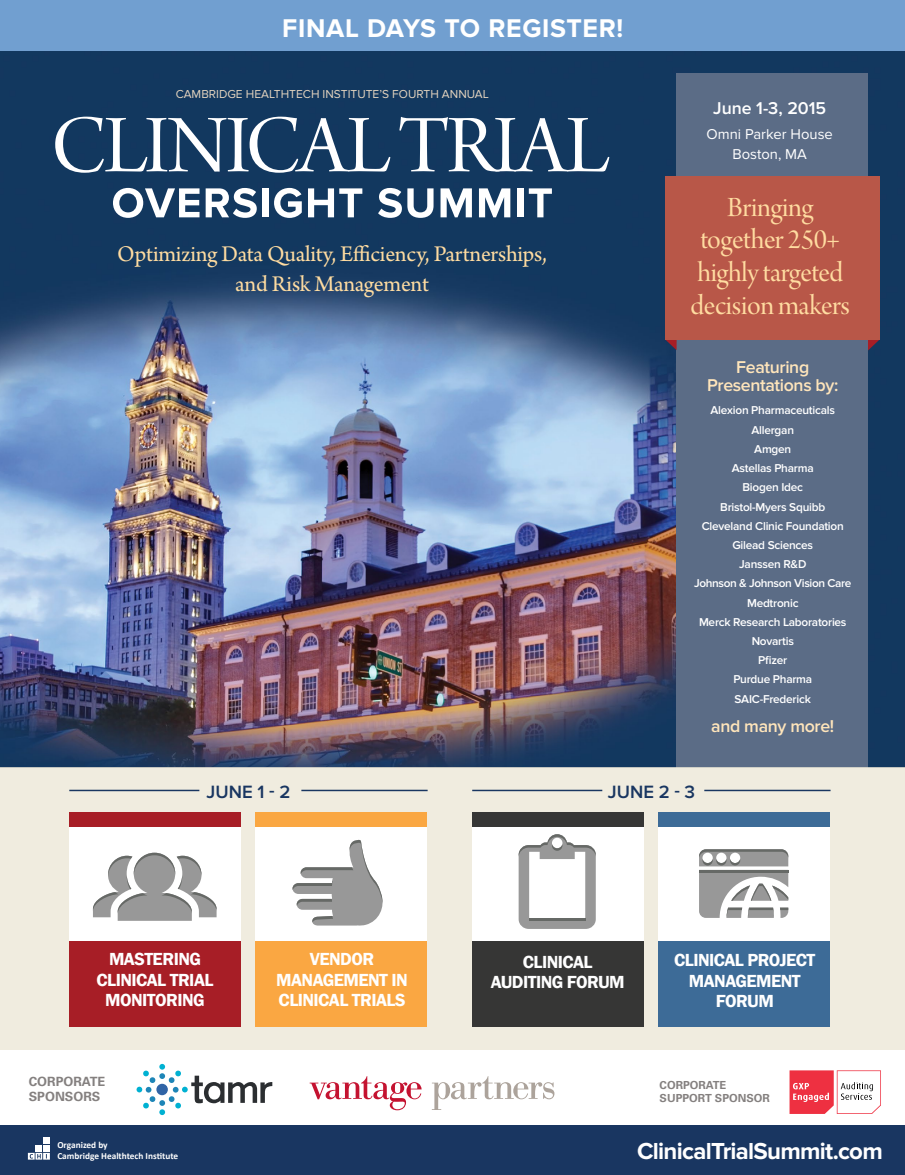
<style>
.page{position:relative;width:905px;height:1175px;background:#fff}
.page>*{position:absolute;margin:0;border:0;box-sizing:border-box;transform-origin:0 0}
.t1{font:29.55px/32.5px "Arno Pro Display";letter-spacing:-.01em;color:#ffdca1;text-align:center}
.t2{font:700 26.55px "Proxima Nova";letter-spacing:.025em;color:#fff}
.t3{font:700 24px "Proxima Nova";letter-spacing:-.03em;color:#fff}
.t4{font:23.7px/29.5px "Arno Pro";letter-spacing:-.01em;color:#ffdca1;text-align:center}
.t5{font:600 18.45px "Proxima Nova";color:#193661}
.t6{font:600 18px/20.5px "Franklin Gothic";letter-spacing:-.03em;color:#fff;text-align:center}
.t7{font:600 17.7px/17.7px "Proxima Nova";letter-spacing:-.02em;color:#ffe5bb;text-align:center}
.t8{font:600 17.7px "Proxima Nova";color:#fff}
.t9{font:14.85px/19.5px "Proxima Nova";color:#fff;text-align:center}
.t10{font:700 12.75px/15.3px "Univers LT Std";color:#84807f}
.t11{font:12px "Proxima Nova";color:#e4d4bf}
.t12{font:600 11.85px/19.2px "Proxima Nova";letter-spacing:-.02em;color:#fff;text-align:center}
.t13{font:700 11.1px/13.4px "Univers LT Std";color:#84807f}
.t14{font:700 9.3px/11.1px "Calibri";color:#fff}
</style>
<div class="page">
<img style="left:0;top:51px;width:904px;height:716px">
<div style="left:0;top:1125px;width:904px;height:49px;background:#193661"></div>
<div style="left:43px;top:1137px;width:7px;height:7px;background:#fff"></div>
<svg style="left:28px;top:1145px;width:22px;height:14px"></svg>
<svg style="left:55px;top:117px;width:335px;height:56px"></svg>
<svg style="left:399px;top:117px;width:210px;height:55px"></svg>
<svg style="left:113px;top:188px;width:86px;height:30px"></svg>
<svg style="left:206px;top:188px;width:51px;height:30px"></svg>
<div style="left:262px;top:188px;width:6px;height:29px;background:#fff"></div>
<svg style="left:274px;top:188px;width:28px;height:30px"></svg>
<svg style="left:308px;top:188px;width:54px;height:29px"></svg>
<svg style="left:378px;top:188px;width:55px;height:30px"></svg>
<svg style="left:440px;top:188px;width:32px;height:29px"></svg>
<svg style="left:479px;top:188px;width:31px;height:29px"></svg>
<div style="left:517px;top:188px;width:6px;height:29px;background:#fff"></div>
<svg style="left:529px;top:188px;width:23px;height:29px"></svg>
<div style="left:0;top:0;width:904px;height:51px;background:#719fd0"></div>
<svg style="left:867px;top:339px;width:12px;height:11px"></svg>
<div style="left:676px;top:74px;width:191px;height:693px;background:#5b6c86"></div>
<svg style="left:665px;top:339px;width:11px;height:11px"></svg>
<div style="left:665px;top:176px;width:214px;height:163px;background:#b85748"></div>
<div style="left:0;top:767px;width:904px;height:283px;background:#f0ecdf"></div>
<div style="left:69px;top:941px;width:172px;height:85px;background:#a71e26"></div>
<div style="left:69px;top:812px;width:172px;height:15px;background:#a71e26"></div>
<div style="left:69px;top:827px;width:172px;height:114px;background:#fff"></div>
<div style="left:255px;top:941px;width:172px;height:85px;background:#faa742"></div>
<div style="left:255px;top:812px;width:172px;height:15px;background:#faa742"></div>
<div style="left:255px;top:827px;width:172px;height:114px;background:#fff"></div>
<hr style="left:69px;top:789px;width:130px;height:2px;background:#193661">
<hr style="left:301px;top:789px;width:126px;height:2px;background:#193661">
<svg style="left:93px;top:852px;width:123px;height:68px"></svg>
<svg style="left:292px;top:839px;width:91px;height:86px"></svg>
<div style="left:472px;top:941px;width:171px;height:85px;background:#363635"></div>
<div style="left:472px;top:812px;width:171px;height:15px;background:#363635"></div>
<div style="left:472px;top:827px;width:171px;height:114px;background:#fff"></div>
<div style="left:658px;top:941px;width:171px;height:85px;background:#3d6b97"></div>
<div style="left:658px;top:812px;width:171px;height:15px;background:#3d6b97"></div>
<div style="left:658px;top:827px;width:171px;height:114px;background:#fff"></div>
<hr style="left:472px;top:789px;width:130px;height:2px;background:#193661">
<hr style="left:704px;top:789px;width:126px;height:2px;background:#193661">
<svg style="left:518px;top:834px;width:77px;height:95px"></svg>
<svg style="left:699px;top:849px;width:89px;height:69px"></svg>
<svg style="left:789px;top:1070px;width:92px;height:43px"></svg>
<svg style="left:136px;top:1063px;width:136px;height:52px"></svg>
<svg style="left:310px;top:1076px;width:111px;height:34px"></svg>
<svg style="left:432px;top:1076px;width:122px;height:34px"></svg>
<h2 class="t2" style="left:282px;top:13px;width:342px">FINAL DAYS TO REGISTER!</h2>
<p class="t11" style="left:176px;top:87px;width:314px">CAMBRIDGE HEALTHTECH INSTITUTE’S FOURTH ANNUAL</p>
<h3 class="t4" style="left:117px;top:241px;width:431px">Optimizing Data Quality, Efficiency, Partnerships, and Risk Management</h3>
<h3 class="t5" style="left:207px;top:781px;width:85px">JUNE 1 - 2</h3>
<h3 class="t8" style="left:713px;top:98px;width:115px">June 1-3, 2015</h3>
<p class="t9" style="left:706px;top:125px;width:128px">Omni Parker House<br>Boston, MA</p>
<h1 class="t1" style="left:690px;top:193px;width:161px">Bringing together 250+ highly targeted decision makers</h1>
<h3 class="t7" style="left:707px;top:359px;width:133px">Featuring<br>Presentations by:</h3>
<p class="t12" style="left:694px;top:401px;width:159px">Alexion Pharmaceuticals<br>Allergan<br>Amgen<br>Astellas Pharma<br>Biogen Idec<br>Bristol-Myers Squibb<br>Cleveland Clinic Foundation<br>Gilead Sciences<br>Janssen R&amp;D<br>Johnson &amp; Johnson Vision Care<br>Medtronic<br>Merck Research Laboratories<br>Novartis<br>Pfizer<br>Purdue Pharma<br>SAIC-Frederick</p>
<h3 class="t7" style="left:711px;top:718px;width:124px">and many more!</h3>
<h3 class="t5" style="left:608px;top:781px;width:89px">JUNE 2 - 3</h3>
<h3 class="t6" style="left:96px;top:949px;width:118px">MASTERING<br>CLINICAL TRIAL<br>MONITORING</h3>
<h3 class="t6" style="left:276px;top:949px;width:133px">VENDOR<br>MANAGEMENT IN<br>CLINICAL TRIALS</h3>
<h3 class="t6" style="left:490px;top:951px;width:136px">CLINICAL<br>AUDITING FORUM</h3>
<h3 class="t6" style="left:674px;top:950px;width:143px">CLINICAL PROJECT<br>MANAGEMENT<br>FORUM</h3>
<p class="t10" style="left:29px;top:1073px;width:78px">CORPORATE<br>SPONSORS</p>
<p class="t13" style="left:659px;top:1078px;width:112px">CORPORATE<br>SUPPORT SPONSOR</p>
<p class="t14" style="left:57px;top:1139px;width:122px">Organized by<br>Cambridge Healthtech Institute</p>
<h3 class="t3" style="left:637px;top:1137px;width:247px">ClinicalTrialSummit.com</h3>
</div>
